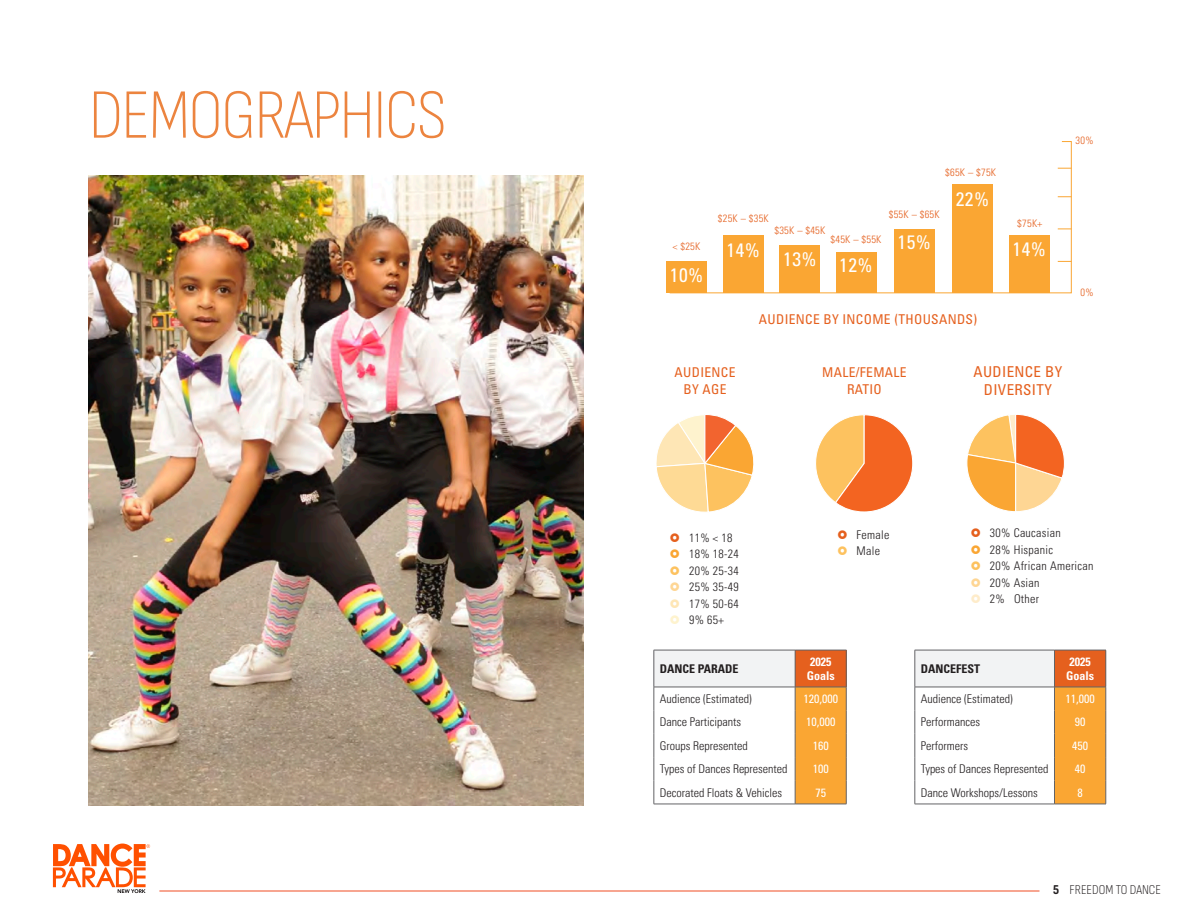
<style>
.page{position:relative;width:1188px;height:918px;background:#fff}
.page>*{position:absolute;margin:0;border:0;box-sizing:border-box;transform-origin:0 0}
.t1{font:70.5px "Sofia Sans Condensed";letter-spacing:-.025em;color:#ec843f}
.t2{font:condensed 19.5px "Univers LT Pro";letter-spacing:.025em;color:#fff}
.t3{font:condensed 15px/18px "Univers LT Pro";letter-spacing:.025em;color:#e5601e;text-align:center}
.t4{font:condensed 13.5px/16.2px "Univers LT Pro";letter-spacing:.025em;color:#e5601e;text-align:center}
.t5{font:300 13.5px "Sofia Sans Condensed";color:#231f20}
.t6{font:300 condensed 12px "Univers LT Pro";color:#231f20}
.t7{font:300 condensed 12px "Univers LT Pro";letter-spacing:.025em;color:#231f20}
.t8{font:condensed 12px "Univers LT Pro";color:#fff}
.t9{font:700 condensed 12px "Univers LT Pro";color:#231f20}
.t10{font:700 condensed 12px/14.4px "Univers LT Pro";color:#fff}
.t11{font:300 condensed 10.5px "Univers LT Pro";letter-spacing:.025em;color:#e5601e}
.s1{font-weight:400}
</style>
<div class="page">
<svg style="left:53px;top:844px;width:97px;height:49px"></svg>
<hr style="left:159px;top:891px;width:881px;height:1px;background:#f04d22">
<img style="left:89px;top:176px;width:494px;height:630px">
<svg style="left:656px;top:414px;width:98px;height:98px"></svg>
<svg style="left:967px;top:414px;width:98px;height:98px"></svg>
<svg style="left:816px;top:414px;width:97px;height:98px"></svg>
<svg style="left:669px;top:141px;width:403px;height:152px"></svg>
<div style="left:894px;top:229px;width:41px;height:64px;background:#faa633"></div>
<div style="left:780px;top:245px;width:40px;height:48px;background:#faa633"></div>
<div style="left:666px;top:262px;width:41px;height:31px;background:#faa633"></div>
<div style="left:836px;top:252px;width:41px;height:41px;background:#faa633"></div>
<div style="left:723px;top:236px;width:41px;height:57px;background:#faa633"></div>
<div style="left:952px;top:185px;width:41px;height:108px;background:#faa633"></div>
<div style="left:1009px;top:236px;width:41px;height:57px;background:#faa633"></div>
<svg style="left:1058px;top:229px;width:14px;height:1px"></svg>
<svg style="left:1058px;top:261px;width:14px;height:1px"></svg>
<svg style="left:1058px;top:196px;width:14px;height:1px"></svg>
<svg style="left:1058px;top:168px;width:14px;height:1px"></svg>
<div style="left:654px;top:650px;width:141px;height:37px;background:#f2f3f4"></div>
<div style="left:795px;top:650px;width:51px;height:37px;background:#e5601e"></div>
<hr style="left:654px;top:650px;width:141px;height:1px;background:#636366">
<hr style="left:654px;top:650px;width:1px;height:37px;background:#636366">
<hr style="left:795px;top:650px;width:51px;height:1px;background:#636366">
<hr style="left:795px;top:650px;width:1px;height:37px;background:#636366">
<hr style="left:846px;top:650px;width:1px;height:37px;background:#636366">
<hr style="left:654px;top:687px;width:141px;height:1px;background:#636366">
<svg style="left:654px;top:687px;width:1px;height:117px"></svg>
<hr style="left:654px;top:804px;width:141px;height:1px;background:#636366">
<hr style="left:795px;top:804px;width:51px;height:1px;background:#636366">
<svg style="left:795px;top:687px;width:52px;height:117px;background:#f3a335"></svg>
<div style="left:915px;top:650px;width:139px;height:37px;background:#f2f3f4"></div>
<div style="left:1054px;top:650px;width:52px;height:37px;background:#e5601e"></div>
<hr style="left:915px;top:650px;width:139px;height:1px;background:#636366">
<hr style="left:915px;top:650px;width:1px;height:37px;background:#636366">
<hr style="left:1054px;top:650px;width:52px;height:1px;background:#636366">
<hr style="left:1054px;top:650px;width:1px;height:37px;background:#636366">
<hr style="left:1106px;top:650px;width:1px;height:37px;background:#636366">
<hr style="left:915px;top:687px;width:139px;height:1px;background:#636366">
<svg style="left:915px;top:687px;width:1px;height:117px"></svg>
<svg style="left:1054px;top:687px;width:53px;height:117px;background:#f3a438"></svg>
<hr style="left:915px;top:804px;width:139px;height:1px;background:#636366">
<hr style="left:1054px;top:804px;width:52px;height:1px;background:#636366">
<p class="t1" style="left:89px;top:76px;width:360px">DEMOGRAPHICS</p>
<p class="t11" style="left:673px;top:240px;width:29px">&lt; $25K</p>
<p class="t2" style="left:670px;top:263px;width:35px">10%</p>
<p class="t11" style="left:945px;top:165px;width:53px">$65K – $75K</p>
<p class="t2" style="left:956px;top:187px;width:35px">22%</p>
<p class="t11" style="left:889px;top:207px;width:53px">$55K – $65K</p>
<p class="t11" style="left:718px;top:212px;width:53px">$25K – $35K</p>
<p class="t11" style="left:1017px;top:216px;width:26px">$75K+</p>
<p class="t11" style="left:774px;top:223px;width:53px">$35K – $45K</p>
<p class="t2" style="left:898px;top:229px;width:35px">15%</p>
<p class="t2" style="left:1013px;top:236px;width:35px">14%</p>
<p class="t11" style="left:831px;top:233px;width:53px">$45K – $55K</p>
<p class="t2" style="left:727px;top:238px;width:35px">14%</p>
<p class="t2" style="left:783px;top:247px;width:35px">13%</p>
<p class="t2" style="left:839px;top:253px;width:35px">12%</p>
<p class="t4" style="left:759px;top:311px;width:220px">AUDIENCE BY INCOME (THOUSANDS)</p>
<p class="t11" style="left:1076px;top:133px;width:20px">30%</p>
<p class="t11" style="left:1081px;top:285px;width:15px">0%</p>
<p class="t4" style="left:675px;top:364px;width:62px">AUDIENCE<br>BY AGE</p>
<p class="t4" style="left:822px;top:364px;width:86px">MALE/FEMALE<br>RATIO</p>
<p class="t3" style="left:974px;top:362px;width:90px">AUDIENCE BY<br>DIVERSITY</p>
<p class="t6" style="left:689px;top:529px;width:45px">11% &lt; 18</p>
<p class="t6" style="left:689px;top:546px;width:51px">18% 18-24</p>
<p class="t6" style="left:689px;top:562px;width:51px">20% 25-34</p>
<p class="t6" style="left:689px;top:579px;width:51px">25% 35-49</p>
<p class="t6" style="left:689px;top:596px;width:51px">17% 50-64</p>
<p class="t6" style="left:689px;top:612px;width:36px">9% 65+</p>
<p class="t9" style="left:660px;top:661px;width:80px">DANCE PARADE</p>
<p class="t10" style="left:807px;top:654px;width:29px">2025<br>Goals</p>
<p class="t6" style="left:660px;top:691px;width:93px">Audience (Estimated)</p>
<p class="t8" style="left:803px;top:691px;width:36px">120,000</p>
<p class="t6" style="left:660px;top:714px;width:83px">Dance Participants</p>
<p class="t8" style="left:806px;top:715px;width:31px">10,000</p>
<p class="t6" style="left:660px;top:737px;width:89px">Groups Represented</p>
<p class="t8" style="left:813px;top:738px;width:17px">160</p>
<p class="t6" style="left:660px;top:761px;width:129px">Types of Dances Represented</p>
<p class="t8" style="left:813px;top:761px;width:17px">100</p>
<p class="t6" style="left:660px;top:784px;width:124px">Decorated Floats &amp; Vehicles</p>
<p class="t8" style="left:815px;top:785px;width:12px">75</p>
<p class="t6" style="left:857px;top:526px;width:34px">Female</p>
<p class="t6" style="left:857px;top:543px;width:25px">Male</p>
<p class="t7" style="left:990px;top:525px;width:72px">30% Caucasian</p>
<p class="t7" style="left:990px;top:541px;width:65px">28% Hispanic</p>
<p class="t7" style="left:990px;top:558px;width:105px">20% African American</p>
<p class="t6" style="left:990px;top:574px;width:51px">20% Asian</p>
<p class="t6" style="left:990px;top:591px;width:51px">2% Other</p>
<p class="t9" style="left:921px;top:661px;width:61px">DANCEFEST</p>
<p class="t10" style="left:1066px;top:654px;width:29px">2025<br>Goals</p>
<p class="t6" style="left:921px;top:691px;width:93px">Audience (Estimated)</p>
<p class="t8" style="left:1065px;top:691px;width:31px">11,000</p>
<p class="t6" style="left:921px;top:714px;width:61px">Performances</p>
<p class="t8" style="left:1075px;top:715px;width:12px">90</p>
<p class="t6" style="left:921px;top:737px;width:49px">Performers</p>
<p class="t8" style="left:1072px;top:738px;width:17px">450</p>
<p class="t6" style="left:921px;top:761px;width:129px">Types of Dances Represented</p>
<p class="t8" style="left:1075px;top:761px;width:12px">40</p>
<p class="t6" style="left:921px;top:784px;width:119px">Dance Workshops/Lessons</p>
<p class="t8" style="left:1077px;top:785px;width:7px">8</p>
<p class="t5" style="left:1053px;top:883px;width:109px"><span class="s1">5</span> FREEDOM TO DANCE</p>
</div>
